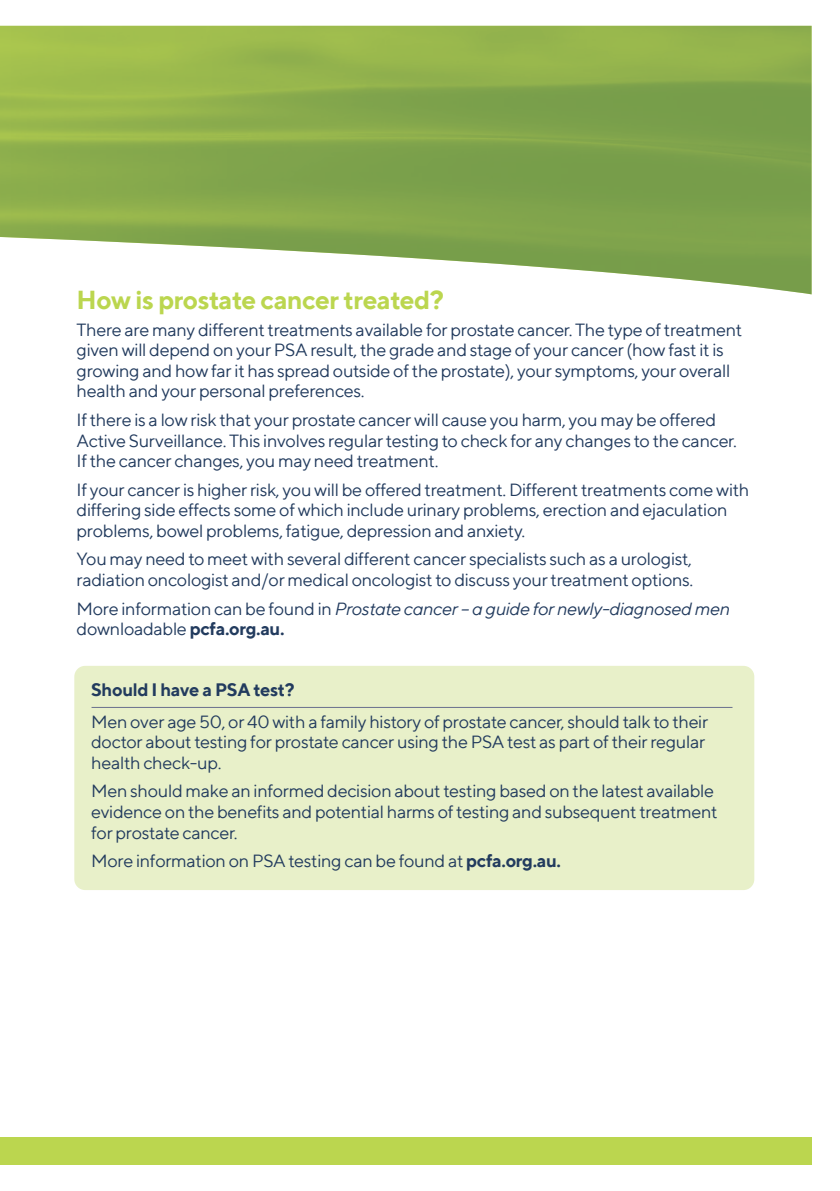
<style>
.page{position:relative;width:840px;height:1191px;background:#fff}
.page>*{position:absolute;margin:0;border:0;box-sizing:border-box;transform-origin:0 0}
.t1{font:700 26px "TT Norms";letter-spacing:-.02em;color:#bbd64f}
.t2{font:18px/20.6px "TT Norms";letter-spacing:-.02em;color:#223b5e}
.t3{font:italic 18px/20.6px "TT Norms";letter-spacing:-.02em;color:#223b5e}
.t4{font:700 18px "TT Norms";letter-spacing:-.02em;color:#223b5e}
.s1{font-style:normal}
.s2{font-weight:700;font-style:normal}
.s3{font-weight:700}
</style>
<div class="page">
<img style="left:0;top:26px;width:811px;height:268px">
<div style="left:0;top:1137px;width:811px;height:28px;background:#bbd64f"></div>
<div style="left:74px;top:666px;width:679px;height:224px;background:#e8f0c9;border-radius:11px"></div>
<hr style="left:91px;top:707px;width:641px;height:1px;background:#69708d">
<h1 class="t1" style="left:77px;top:284px;width:369px">How is prostate cancer treated?</h1>
<p class="t2" style="left:77px;top:318px;width:666px">There are many different treatments available for prostate cancer. The type of treatment given will depend on your PSA result, the grade and stage of your cancer (how fast it is growing and how far it has spread outside of the prostate), your symptoms, your overall health and your personal preferences.</p>
<p class="t2" style="left:77px;top:409px;width:661px">If there is a low risk that your prostate cancer will cause you harm, you may be offered<br>Active Surveillance. This involves regular testing to check for any changes to the cancer.<br>If the cancer changes, you may need treatment.</p>
<p class="t2" style="left:77px;top:478px;width:674px">If your cancer is higher risk, you will be offered treatment. Different treatments come with differing side effects some of which include urinary problems, erection and ejaculation problems, bowel problems, fatigue, depression and anxiety.</p>
<p class="t2" style="left:77px;top:548px;width:618px">You may need to meet with several different cancer specialists such as a urologist, radiation oncologist and/or medical oncologist to discuss your treatment options.</p>
<p class="t3" style="left:77px;top:597px;width:654px"><span class="s1">More information can be found in</span> Prostate cancer – a guide for newly-diagnosed men <span class="s1">downloadable</span> <span class="s2">pcfa.org.au.</span></p>
<p class="t4" style="left:91px;top:678px;width:205px">Should I have a PSA test?</p>
<p class="t2" style="left:91px;top:710px;width:618px">Men over age 50, or 40 with a family history of prostate cancer, should talk to their doctor about testing for prostate cancer using the PSA test as part of their regular health check-up.</p>
<p class="t2" style="left:91px;top:780px;width:627px">Men should make an informed decision about testing based on the latest available evidence on the benefits and potential harms of testing and subsequent treatment for prostate cancer.</p>
<p class="t2" style="left:91px;top:850px;width:471px">More information on PSA testing can be found at <span class="s3">pcfa.org.au.</span></p>
</div>
